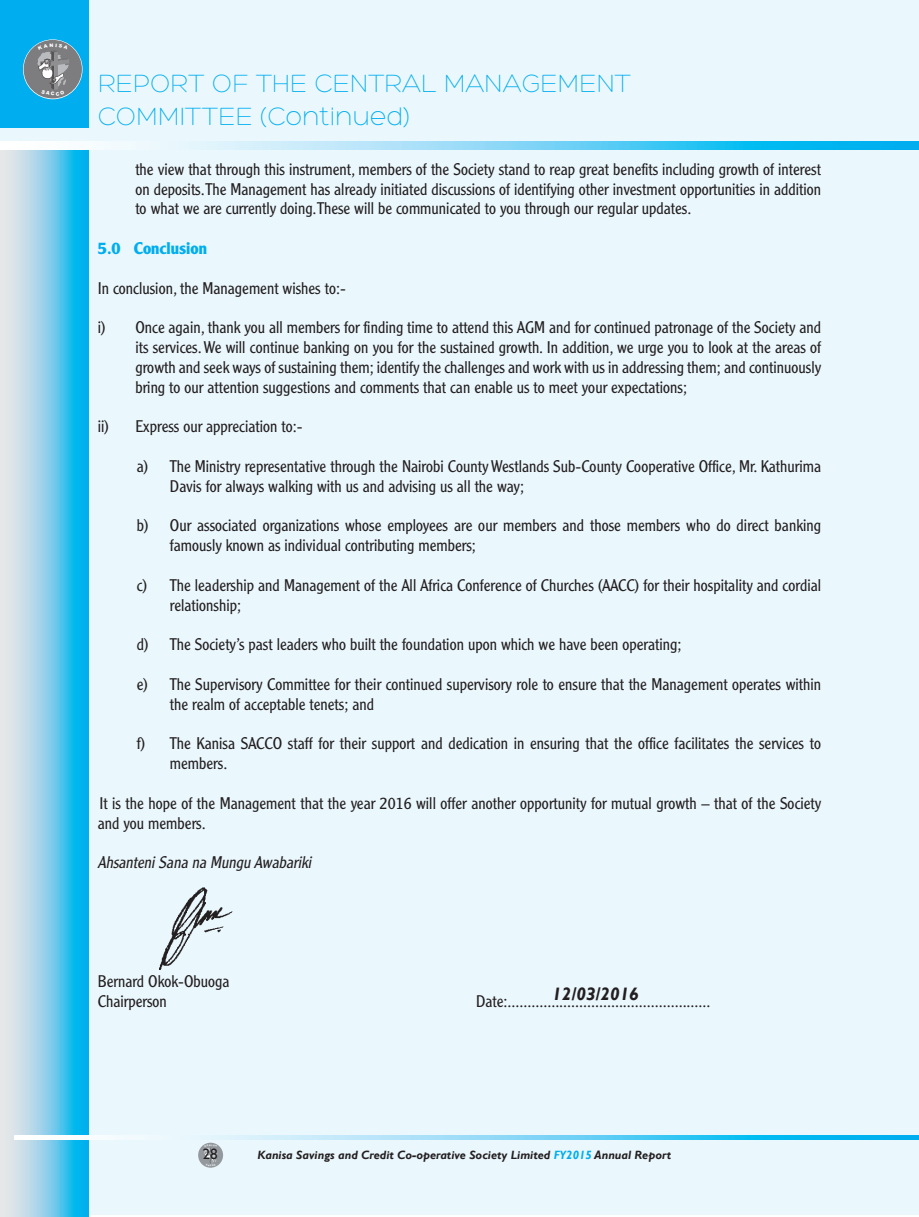
<style>
.page{position:relative;width:919px;height:1217px;background:#fff}
.page>*{position:absolute;margin:0;border:0;box-sizing:border-box;transform-origin:0 0}
.t1{font:300 27px "Hero";color:#00aeef}
.t2{font:italic 700 18px "Gill Sans";color:#231f20}
.t3{font:300 16.5px/19.8px "Clearface Gothic LH";color:#231f20}
.t4{font:italic 300 16.5px "Clearface Gothic LH";color:#231f20}
.t5{font:700 16.5px "Clearface Gothic LH";color:#00aeef}
.t6{font:15px "Gill Sans";color:#231f20}
.t7{font:italic 700 12px "Gill Sans";color:#231f20}
.s1{color:#00aeef}
</style>
<div class="page">
<div style="left:906px;top:0;width:12px;height:1214px;background:#eaf7fd"></div>
<div style="left:0;top:0;width:906px;height:1214px;background:#eaf7fd"></div>
<svg style="left:0;top:150px;width:89px;height:1066px;background:#80ceea"></svg>
<svg style="left:198px;top:1142px;width:25px;height:25px"></svg>
<div style="left:0;top:0;width:88px;height:127px;background:#00aeef"></div>
<svg style="left:0;top:141px;width:906px;height:9px"></svg>
<svg style="left:907px;top:141px;width:11px;height:9px"></svg>
<svg style="left:14px;top:1135px;width:892px;height:4px"></svg>
<svg style="left:906px;top:1135px;width:12px;height:4px"></svg>
<div style="left:23px;top:39px;width:59px;height:60px;border:2px solid #fff;border-radius:50%"></div>
<div style="left:24px;top:40px;width:58px;height:58px;background:#7d7d80;border-radius:50%"></div>
<img style="left:160px;top:887px;width:72px;height:81px">
<svg style="left:204px;top:1143px;width:14px;height:23px"></svg>
<svg style="left:37px;top:43px;width:32px;height:53px"></svg>
<p class="t1" style="left:98px;top:70px;width:534px">REPORT OF THE CENTRAL MANAGEMENT</p>
<p class="t1" style="left:98px;top:103px;width:314px">COMMITTEE (Continued)</p>
<p class="t3" style="left:135px;top:159px;width:687px;text-align:justify">the view that through this instrument, members of the Society stand to reap great benefits including growth of interest on deposits. The Management has already initiated discussions of identifying other investment opportunities in addition to what we are currently doing. These will be communicated to you through our regular updates.</p>
<p class="t5" style="left:98px;top:238px;width:111px">5.0 Conclusion</p>
<p class="t3" style="left:98px;top:278px;width:249px">In conclusion, the Management wishes to:-</p>
<p class="t3" style="left:135px;top:317px;width:687px;text-align:justify;text-indent:-38px">i) Once again, thank you all members for finding time to attend this AGM and for continued patronage of the Society and its services. We will continue banking on you for the sustained growth. In addition, we urge you to look at the areas of growth and seek ways of sustaining them; identify the challenges and work with us in addressing them; and continuously bring to our attention suggestions and comments that can enable us to meet your expectations;</p>
<p class="t3" style="left:98px;top:416px;width:206px">ii) Express our appreciation to:-</p>
<p class="t3" style="left:170px;top:456px;width:652px;text-indent:-33px">a) The Ministry representative through the Nairobi County Westlands Sub-County Cooperative Office, Mr. Kathurima<br>Davis for always walking with us and advising us all the way;</p>
<p class="t3" style="left:170px;top:515px;width:652px;text-indent:-33px">b) Our associated organizations whose employees are our members and those members who do direct banking famously known as individual contributing members;</p>
<p class="t3" style="left:170px;top:575px;width:652px;text-indent:-33px">c) The leadership and Management of the All Africa Conference of Churches (AACC) for their hospitality and cordial relationship;</p>
<p class="t3" style="left:137px;top:634px;width:546px">d) The Society’s past leaders who built the foundation upon which we have been operating;</p>
<p class="t3" style="left:170px;top:674px;width:652px;text-indent:-33px">e) The Supervisory Committee for their continued supervisory role to ensure that the Management operates within the realm of acceptable tenets; and</p>
<p class="t3" style="left:170px;top:733px;width:652px;text-indent:-33px">f) The Kanisa SACCO staff for their support and dedication in ensuring that the office facilitates the services to members.</p>
<p class="t3" style="left:98px;top:793px;width:724px">It is the hope of the Management that the year 2016 will offer another opportunity for mutual growth – that of the Society and you members.</p>
<p class="t4" style="left:98px;top:852px;width:218px">AhsanteniSana na Mungu Awabariki</p>
<p class="t3" style="left:98px;top:971px;width:133px">Bernard Okok-Obuoga</p>
<p class="t3" style="left:98px;top:991px;width:71px">Chairperson</p>
<p class="t3" style="left:476px;top:991px;width:236px">Date:...................................................</p>
<p class="t2" style="left:552px;top:982px;width:88px">12/03/2016</p>
<p class="t6" style="left:203px;top:1144px;width:16px">28</p>
<p class="t7" style="left:257px;top:1147px;width:415px">Kanisa Savings and Credit Co-operative Society Limited <span class="s1">FY2015</span> Annual Report</p>
</div>
